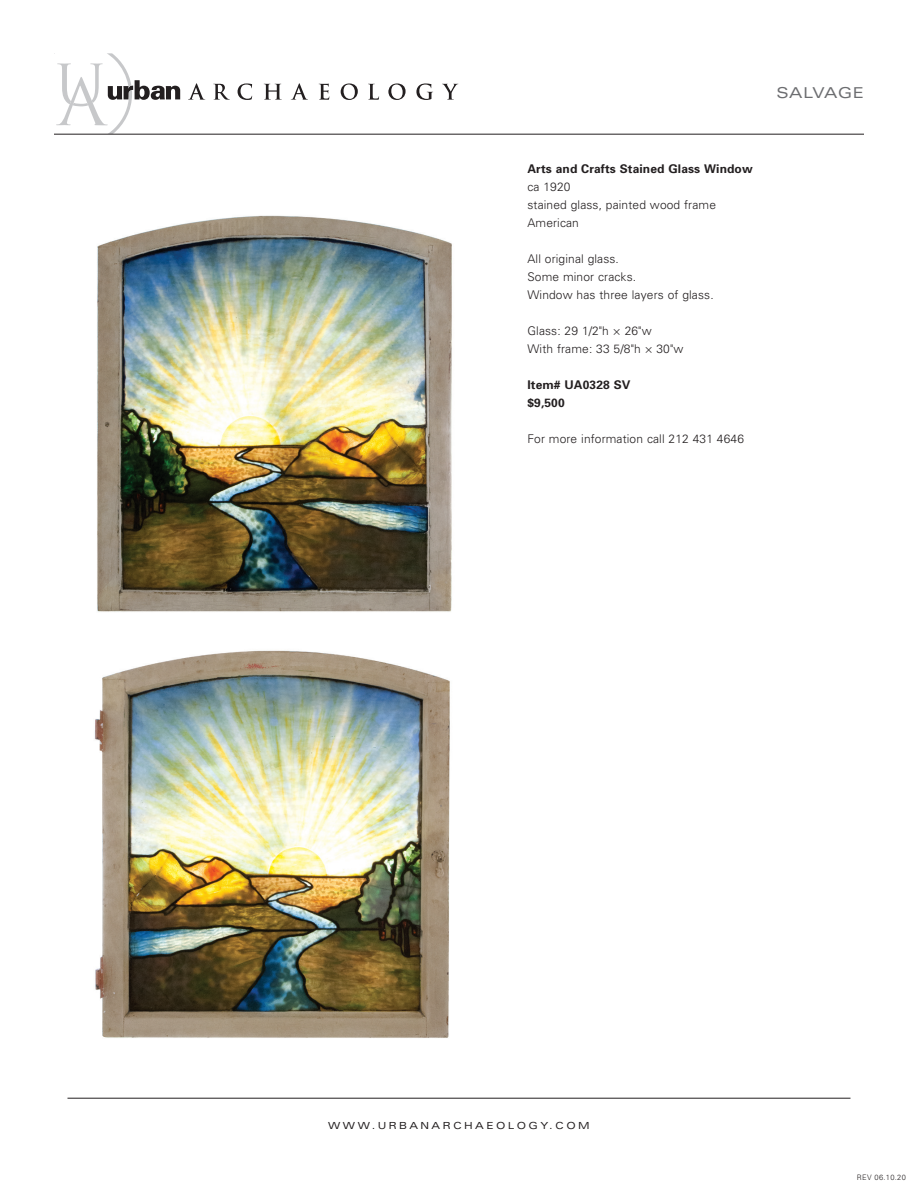
<style>
.page{position:relative;width:918px;height:1188px;background:#fff}
.page>*{position:absolute;margin:0;border:0;box-sizing:border-box;transform-origin:0 0}
.t1{font:expanded 15px "Univers";letter-spacing:.025em;color:#6c6d70}
.t2{font:300 12px/18px "Univers";letter-spacing:.01em;color:#231f20}
.t3{font:700 12px/18px "Univers";letter-spacing:.01em;color:#231f20}
.t4{font:expanded 9.75px "Univers";letter-spacing:.25em;color:#231f20}
.t5{font:300 7.5px "Univers";letter-spacing:.04em;color:#231f20}
</style>
<div class="page">
<svg style="left:188px;top:83px;width:17px;height:17px"></svg>
<svg style="left:213px;top:84px;width:17px;height:16px"></svg>
<svg style="left:238px;top:83px;width:14px;height:17px"></svg>
<svg style="left:264px;top:84px;width:18px;height:16px"></svg>
<svg style="left:291px;top:83px;width:17px;height:17px"></svg>
<svg style="left:319px;top:84px;width:10px;height:16px"></svg>
<svg style="left:341px;top:83px;width:17px;height:17px"></svg>
<svg style="left:368px;top:84px;width:11px;height:16px"></svg>
<svg style="left:388px;top:83px;width:18px;height:17px"></svg>
<svg style="left:416px;top:83px;width:17px;height:17px"></svg>
<svg style="left:442px;top:84px;width:16px;height:16px"></svg>
<svg style="left:54px;top:53px;width:126px;height:81px"></svg>
<hr style="left:54px;top:134px;width:810px;height:1px;background:#231f20">
<hr style="left:68px;top:1098px;width:782px;height:1px;background:#231f20">
<img style="left:97px;top:215px;width:355px;height:397px">
<img style="left:94px;top:650px;width:356px;height:388px">
<p class="t1" style="left:776px;top:83px;width:89px">SALVAGE</p>
<p class="t3" style="left:527px;top:160px;width:227px">Arts and Crafts Stained Glass Window</p>
<p class="t2" style="left:527px;top:178px;width:190px">ca 1920<br>stained glass, painted wood frame<br>American</p>
<p class="t2" style="left:527px;top:250px;width:188px">All original glass.<br>Some minor cracks.<br>Window has three layers of glass.</p>
<p class="t2" style="left:527px;top:322px;width:158px">Glass: 29 1/2"h × 26"w<br>With frame: 33 5/8"h × 30"w</p>
<p class="t3" style="left:527px;top:376px;width:105px">Item# UA0328 SV $9,500</p>
<p class="t2" style="left:527px;top:430px;width:218px">For more information call 212 431 4646</p>
<p class="t4" style="left:328px;top:1120px;width:263px">WWW.URBANARCHAEOLOGY.COM</p>
<p class="t5" style="left:857px;top:1172px;width:50px">REV 06.10.20</p>
</div>
